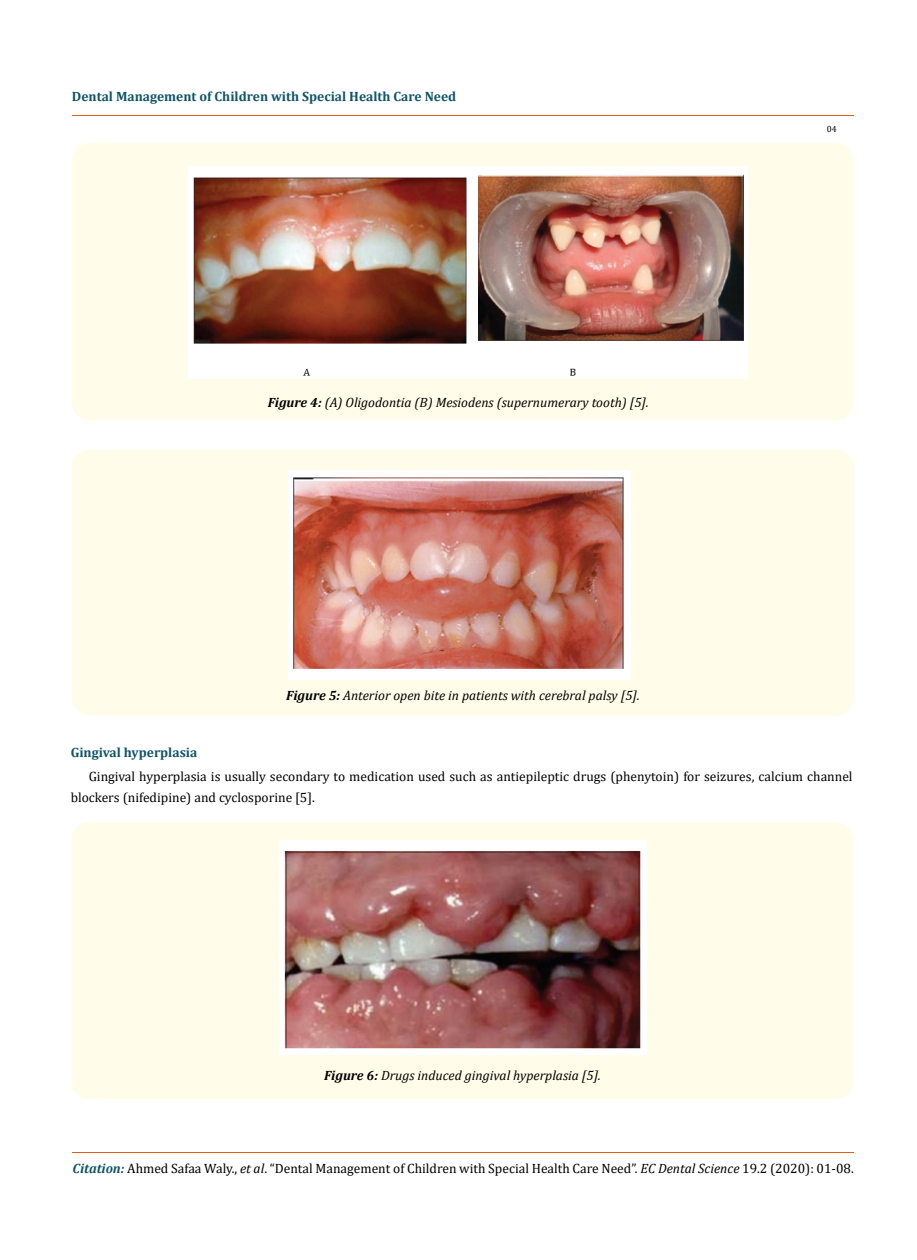
<style>
.page{position:relative;width:917px;height:1260px;background:#fff}
.page>*{position:absolute;margin:0;border:0;box-sizing:border-box;transform-origin:0 0}
.t1{font:13.5px/21px "Cambria";color:#000}
.t2{font:italic 13.5px "Cambria";color:#000}
.t3{font:700 13.5px "Cambria";color:#0e546a}
.t4{font:9px "Cambria";color:#000}
.s1{font-weight:700}
.s2{font-weight:700;font-style:italic;color:#0e546a}
.s3{font-style:italic}
</style>
<div class="page">
<hr style="left:72px;top:115px;width:781px;height:1px;background:#e05d1a">
<hr style="left:72px;top:1152px;width:781px;height:1px;background:#e05d1a">
<div style="left:72px;top:143px;width:781px;height:277px;background:#fffde9;border-radius:18px"></div>
<img style="left:187px;top:167px;width:560px;height:211px">
<div style="left:72px;top:450px;width:782px;height:265px;background:#fffde9;border-radius:18px"></div>
<img style="left:289px;top:471px;width:341px;height:208px">
<div style="left:71px;top:822px;width:782px;height:277px;background:#fffde9;border-radius:18px"></div>
<img style="left:280px;top:841px;width:366px;height:213px">
<p class="t3" style="left:72px;top:87px;width:386px">Dental Management of Children with Special Health Care Need</p>
<p class="t2" style="left:268px;top:392px;width:382px"><span class="s1">Figure 4:</span> (A) Oligodontia (B) Mesiodens (supernumerary tooth) [5].</p>
<p class="t2" style="left:286px;top:686px;width:355px"><span class="s1">Figure 5:</span> Anterior open bite in patients with cerebral palsy [5].</p>
<p class="t4" style="left:826px;top:123px;width:11px">04</p>
<p class="t3" style="left:71px;top:743px;width:128px">Gingival hyperplasia</p>
<p class="t1" style="left:71px;top:766px;width:783px;text-indent:18px">Gingival hyperplasia is usually secondary to medication used such as antiepileptic drugs (phenytoin) for seizures, calcium channel blockers (nifedipine) and cyclosporine [5].</p>
<p class="t2" style="left:324px;top:1066px;width:278px"><span class="s1">Figure 6:</span> Drugs induced gingival hyperplasia [5].</p>
<p class="t1" style="left:73px;top:1158px;width:782px"><span class="s2">Citation:</span> Ahmed Safaa Waly., <span class="s3">et al</span>. “Dental Management of Children with Special Health Care Need”. <span class="s3">EC Dental Science</span> 19.2 (2020): 01-08.</p>
</div>
